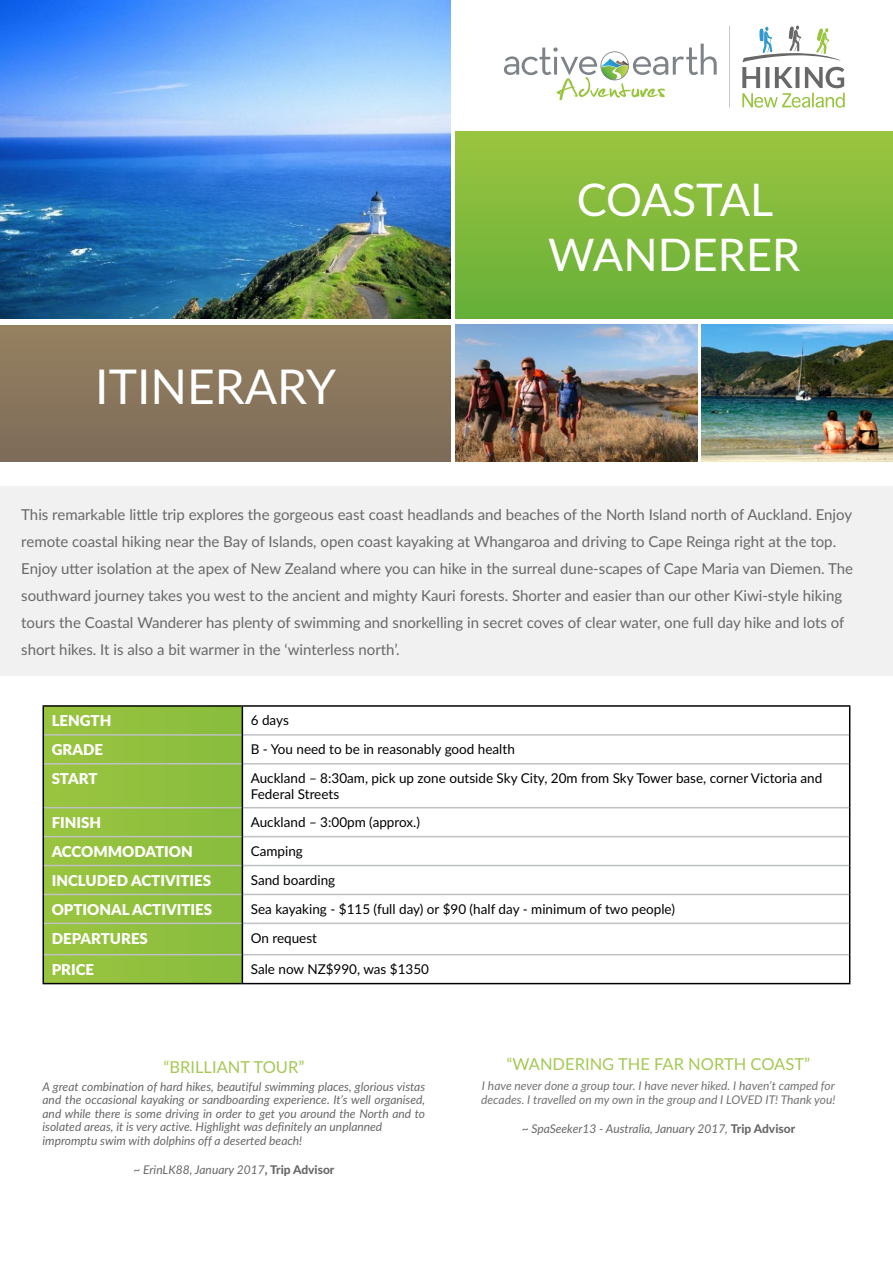
<style>
.page{position:relative;width:893px;height:1263px;background:#fff}
.page>*{position:absolute;margin:0;border:0;box-sizing:border-box;transform-origin:0 0}
.t1{font:48px "Lato";color:#fff}
.t2{font:45px/54px "Lato";color:#fff;text-align:center}
.t3{font:16.5px "Lato";color:#a5c955}
.t4{font:15px/27px "Lato";color:#676867}
.t5{font:900 15px "Lato";color:#fff}
.t6{font:13.5px/16.2px "Lato";color:#000}
.t7{font:italic 12px/13.6px "Lato";color:#676867}
.t8{font:italic 12px/14.4px "Lato";color:#747473}
.s1{font-weight:800;font-style:normal}
</style>
<div class="page">
<div style="left:456px;top:132px;width:437px;height:187px;background:linear-gradient(to bottom,#9cc440,#65af38)"></div>
<div style="left:0;top:325px;width:451px;height:136px;background:#89765d"></div>
<img style="left:0;top:0;width:451px;height:319px">
<svg style="left:742px;top:26px;width:103px;height:82px"></svg>
<hr style="left:729px;top:26px;width:1px;height:82px;background:#c8c8cb">
<svg style="left:504px;top:44px;width:213px;height:56px"></svg>
<img style="left:456px;top:324px;width:241px;height:137px">
<img style="left:701px;top:324px;width:192px;height:137px">
<div style="left:0;top:487px;width:893px;height:189px;background:#f1f1f2"></div>
<svg style="left:44px;top:707px;width:198px;height:276px;background:#91bf3f"></svg>
<hr style="left:44px;top:734px;width:198px;height:2px;background:#bec1c3">
<hr style="left:243px;top:734px;width:606px;height:2px;background:#bec1c3">
<hr style="left:44px;top:763px;width:198px;height:1px;background:#bec1c3">
<hr style="left:243px;top:763px;width:606px;height:1px;background:#bec1c3">
<hr style="left:44px;top:807px;width:198px;height:1px;background:#bec1c3">
<hr style="left:243px;top:807px;width:606px;height:1px;background:#bec1c3">
<hr style="left:44px;top:836px;width:198px;height:1px;background:#bec1c3">
<hr style="left:243px;top:836px;width:606px;height:1px;background:#bec1c3">
<hr style="left:44px;top:865px;width:198px;height:1px;background:#bec1c3">
<hr style="left:243px;top:865px;width:606px;height:1px;background:#bec1c3">
<hr style="left:44px;top:894px;width:198px;height:1px;background:#bec1c3">
<hr style="left:243px;top:894px;width:606px;height:1px;background:#bec1c3">
<hr style="left:44px;top:923px;width:198px;height:1px;background:#bec1c3">
<hr style="left:243px;top:923px;width:606px;height:1px;background:#bec1c3">
<hr style="left:44px;top:954px;width:198px;height:1px;background:#bec1c3">
<hr style="left:243px;top:954px;width:606px;height:1px;background:#bec1c3">
<hr style="left:43px;top:705px;width:199px;height:2px;background:#000">
<svg style="left:43px;top:707px;width:1px;height:57px"></svg>
<hr style="left:43px;top:764px;width:1px;height:44px;background:#000">
<svg style="left:43px;top:808px;width:1px;height:115px"></svg>
<hr style="left:43px;top:923px;width:1px;height:32px;background:#000">
<svg style="left:43px;top:955px;width:1px;height:28px"></svg>
<hr style="left:43px;top:983px;width:199px;height:1px;background:#000">
<hr style="left:242px;top:705px;width:608px;height:2px;background:#000">
<svg style="left:242px;top:707px;width:1px;height:57px"></svg>
<svg style="left:849px;top:707px;width:1px;height:57px"></svg>
<hr style="left:242px;top:764px;width:1px;height:44px;background:#000">
<hr style="left:849px;top:764px;width:1px;height:44px;background:#000">
<svg style="left:242px;top:808px;width:1px;height:115px"></svg>
<svg style="left:849px;top:808px;width:1px;height:115px"></svg>
<hr style="left:242px;top:923px;width:1px;height:32px;background:#000">
<hr style="left:849px;top:923px;width:1px;height:32px;background:#000">
<svg style="left:242px;top:955px;width:1px;height:28px"></svg>
<svg style="left:849px;top:955px;width:1px;height:28px"></svg>
<hr style="left:242px;top:983px;width:608px;height:1px;background:#000">
<h1 class="t1" style="left:95px;top:352px;width:242px">ITINERARY</h1>
<h2 class="t2" style="left:548px;top:171px;width:253px">COASTAL<br>WANDERER</h2>
<p class="t4" style="left:21px;top:500px;width:833px">This remarkable little trip explores the gorgeous east coast headlands and beaches of the North Island north of Auckland. Enjoy remote coastal hiking near the Bay of Islands, open coast kayaking at Whangaroa and driving to Cape Reinga right at the top.<br>Enjoy utter isolation at the apex of New Zealand where you can hike in the surreal dune-scapes of Cape Maria van Diemen. The southward journey takes you west to the ancient and mighty Kauri forests. Shorter and easier than our other Kiwi-style hiking tours the Coastal Wanderer has plenty of swimming and snorkelling in secret coves of clear water, one full day hike and lots of short hikes. It is also a bit warmer in the ‘winterless north’.</p>
<p class="t5" style="left:52px;top:710px;width:61px">LENGTH</p>
<p class="t6" style="left:251px;top:712px;width:40px">6 days</p>
<p class="t5" style="left:52px;top:739px;width:53px">GRADE</p>
<p class="t6" style="left:251px;top:740px;width:266px">B - You need to be in reasonably good health</p>
<p class="t5" style="left:52px;top:767px;width:47px">START</p>
<p class="t6" style="left:251px;top:769px;width:573px">Auckland – 8:30am, pick up zone outside Sky City, 20m from Sky Tower base, corner Victoria and<br>Federal Streets</p>
<p class="t5" style="left:52px;top:811px;width:51px">FINISH</p>
<p class="t6" style="left:251px;top:813px;width:171px">Auckland – 3:00pm (approx.)</p>
<p class="t5" style="left:52px;top:840px;width:143px">ACCOMMODATION</p>
<p class="t6" style="left:251px;top:842px;width:54px">Camping</p>
<p class="t5" style="left:52px;top:869px;width:161px">INCLUDED ACTIVITIES</p>
<p class="t6" style="left:251px;top:871px;width:86px">Sand boarding</p>
<p class="t5" style="left:52px;top:898px;width:162px">OPTIONAL ACTIVITIES</p>
<p class="t6" style="left:251px;top:900px;width:426px">Sea kayaking - $115 (full day) or $90 (half day - minimum of two people)</p>
<p class="t5" style="left:52px;top:927px;width:98px">DEPARTURES</p>
<p class="t6" style="left:251px;top:929px;width:68px">On request</p>
<p class="t5" style="left:52px;top:958px;width:44px">PRICE</p>
<p class="t6" style="left:251px;top:960px;width:180px">Sale now NZ$990, was $1350</p>
<p class="t3" style="left:164px;top:1055px;width:142px">“BRILLIANT TOUR”</p>
<p class="t7" style="left:43px;top:1079px;width:384px">A great combination of hard hikes, beautiful swimming places, glorious vistas and the occasional kayaking or sandboarding experience. It’s well organised, and while there is some driving in order to get you around the North and to isolated areas, it is very active. Highlight was definitely an unplanned impromptu swim with dolphins off a deserted beach!</p>
<p class="t7" style="left:133px;top:1162px;width:202px">~ ErinLK88, January 2017<span class="s1">, Trip Advisor</span></p>
<p class="t3" style="left:506px;top:1052px;width:305px">“WANDERING THE FAR NORTH COAST”</p>
<p class="t8" style="left:481px;top:1077px;width:356px">I have never done a group tour. I have never hiked. I haven’t camped for decades. I travelled on my own in the group and I LOVED IT! Thank you!</p>
<p class="t7" style="left:522px;top:1121px;width:275px">~ SpaSeeker13 - Australia, January 2017, <span class="s1">Trip Advisor</span></p>
</div>
